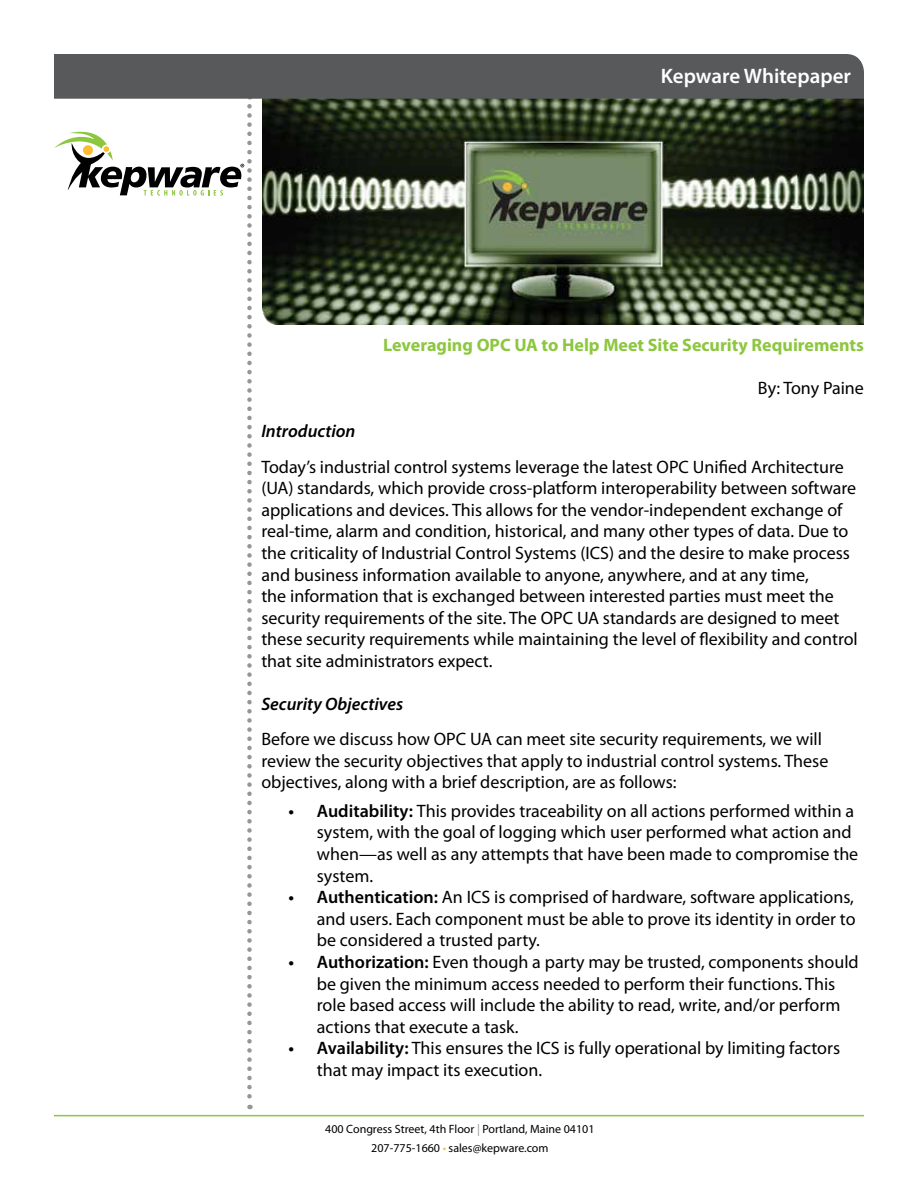
<style>
.page{position:relative;width:918px;height:1188px;background:#fff}
.page>*{position:absolute;margin:0;border:0;box-sizing:border-box;transform-origin:0 0}
.t1{font:600 21px "Myriad Pro";color:#fff}
.t2{font:18px/21.6px "Myriad Pro";color:#000}
.t3{font:700 18px "Myriad Pro";color:#8dc63f}
.t4{font:italic 600 18px "Myriad Pro";color:#000}
.t5{font:12px/19.5px "Myriad Pro";color:#000;text-align:center}
.s1{font-weight:600}
.s2{color:#959696}
.s3{color:#fdbb30}
</style>
<div class="page">
<img style="left:262px;top:99px;width:602px;height:225px">
<svg style="left:54px;top:106px;width:198px;height:1003px"></svg>
<hr style="left:54px;top:1115px;width:810px;height:1px;background:#8dc63f">
<div style="left:54px;top:54px;width:810px;height:45px;background:#58595b"></div>
<p class="t1" style="left:661px;top:65px;width:192px">Kepware Whitepaper</p>
<p class="t3" style="left:383px;top:335px;width:482px">Leveraging OPC UA to Help Meet Site Security Requirements</p>
<p class="t2" style="left:758px;top:378px;width:108px">By: Tony Paine</p>
<p class="t4" style="left:261px;top:422px;width:96px">Introduction</p>
<p class="t2" style="left:261px;top:456px;width:598px">Today’s industrial control systems leverage the latest OPC Unified Architecture (UA) standards, which provide cross-platform interoperability between software applications and devices. This allows for the vendor-independent exchange of real-time, alarm and condition, historical, and many other types of data. Due to the criticality of Industrial Control Systems (ICS) and the desire to make process and business information available to anyone, anywhere, and at any time,<br>the information that is exchanged between interested parties must meet the security requirements of the site. The OPC UA standards are designed to meet these security requirements while maintaining the level of flexibility and control that site administrators expect.</p>
<p class="t4" style="left:261px;top:694px;width:143px">Security Objectives</p>
<p class="t2" style="left:261px;top:729px;width:569px">Before we discuss how OPC UA can meet site security requirements, we will review the security objectives that apply to industrial control systems. These objectives, along with a brief description, are as follows:</p>
<p class="t2" style="left:317px;top:800px;width:543px;text-indent:-28px"><span class="s1">• Auditability:</span> This provides traceability on all actions performed within a system, with the goal of logging which user performed what action and when—as well as any attempts that have been made to compromise the system.</p>
<p class="t2" style="left:317px;top:887px;width:540px;text-align:justify;text-indent:-28px"><span class="s1">• Authentication:</span> An ICS is comprised of hardware, software applications, and users. Each component must be able to prove its identity in order to be considered a trusted party.</p>
<p class="t2" style="left:317px;top:951px;width:543px;text-indent:-28px"><span class="s1">• Authorization:</span> Even though a party may be trusted, components should be given the minimum access needed to perform their functions. This role based access will include the ability to read, write, and/or perform actions that execute a task.</p>
<p class="t2" style="left:317px;top:1038px;width:525px;text-indent:-28px"><span class="s1">• Availability:</span> This ensures the ICS is fully operational by limiting factors that may impact its execution.</p>
<p class="t5" style="left:325px;top:1119px;width:271px">400 Congress Street, 4th Floor <span class="s2">|</span> Portland, Maine 04101<br>207-775-1660 <span class="s3">•</span> sales@kepware.com</p>
</div>
